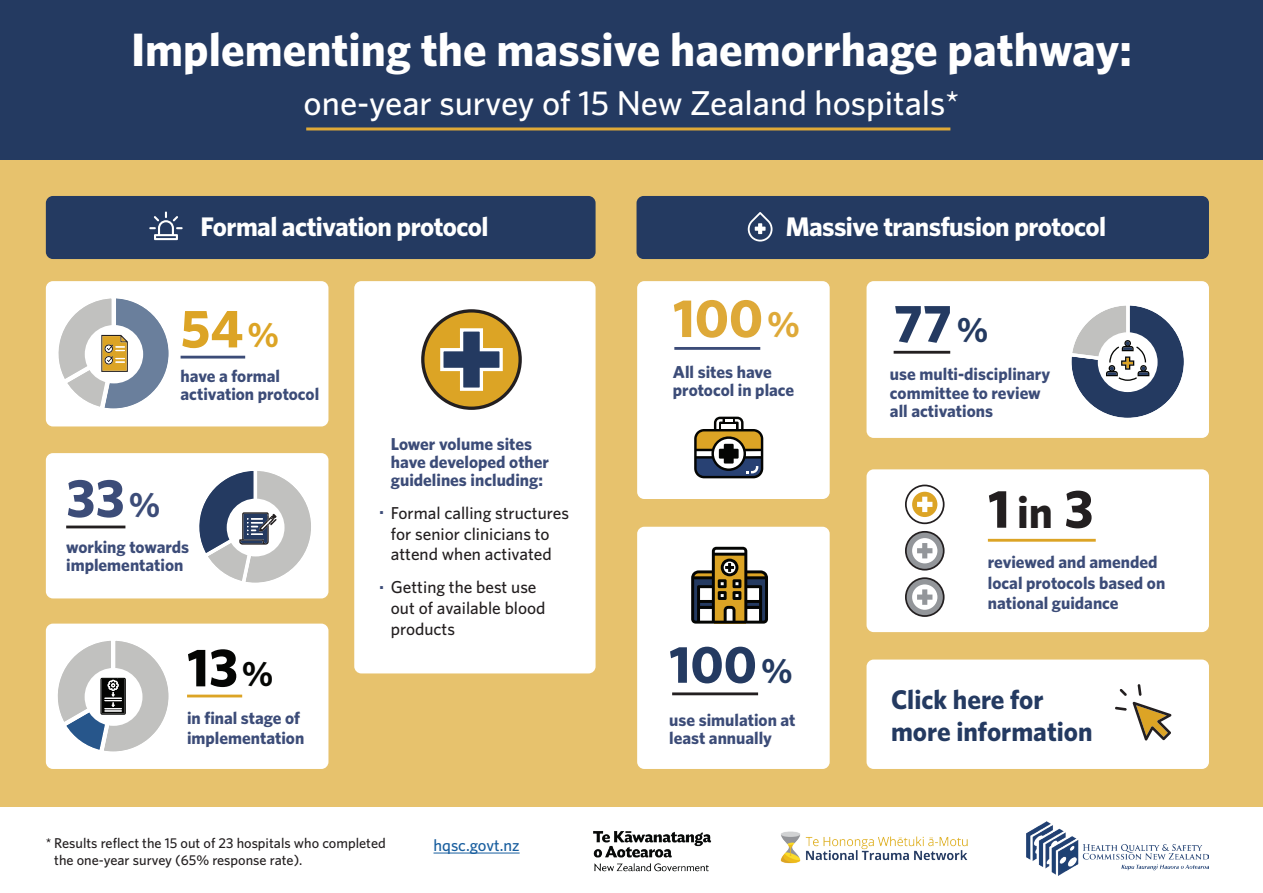
<style>
.page{position:relative;width:1263px;height:893px;background:#fff}
.page>*{position:absolute;margin:0;border:0;box-sizing:border-box;transform-origin:0 0}
.t1{font:700 53.85px "Whitney";color:#dea938}
.t2{font:700 53.85px "Whitney";color:#231f20}
.t3{font:700 53.85px "Whitney";color:#dca425}
.t4{font:700 53.85px "Whitney";color:#040503}
.t5{font:700 53.85px "Whitney";color:#3c4c78}
.t6{font:700 53.85px "Whitney";color:#243a61}
.t7{font:700 52.35px "Whitney";color:#243a61}
.t8{font:700 46.8px "Whitney";color:#fff}
.t9{font:500 34.5px "Whitney";color:#fff}
.t10{font:700 27px/31.5px "Whitney";color:#243a61}
.t11{font:700 26.85px "Whitney";letter-spacing:-.02em;color:#fff}
.t12{font:700 17.25px/18.5px "Whitney";color:#3c4c78}
.t13{font:500 17.25px/20.7px "Whitney";color:#231f20}
.t14{font:700 16.95px "Whitney";color:#3c4c78}
.t15{font:500 16.5px "Whitney";color:#175d9e}
.t16{font:500 14.25px/17.1px "Whitney";color:#231f20}
.s1{font-size:35.4px}
.s2{font-size:36.75px}
.s3{font-size:45px}
</style>
<div class="page">
<div style="left:0;top:144px;width:1263px;height:662px;background:#e7c26d"></div>
<div style="left:46px;top:196px;width:550px;height:63px;background:#243a61;border-radius:7px"></div>
<div style="left:637px;top:281px;width:193px;height:218px;background:#fff;border-radius:7px"></div>
<div style="left:46px;top:281px;width:282px;height:145px;background:#fff;border-radius:7px"></div>
<div style="left:46px;top:453px;width:282px;height:145px;background:#fff;border-radius:7px"></div>
<div style="left:46px;top:624px;width:282px;height:145px;background:#fff;border-radius:7px"></div>
<div style="left:866px;top:469px;width:343px;height:163px;background:#fff;border-radius:7px"></div>
<div style="left:866px;top:281px;width:343px;height:157px;background:#fff;border-radius:7px"></div>
<div style="left:866px;top:660px;width:343px;height:109px;background:#fff;border-radius:7px"></div>
<div style="left:637px;top:527px;width:193px;height:242px;background:#fff;border-radius:7px"></div>
<div style="left:636px;top:196px;width:573px;height:63px;background:#243a61;border-radius:7px"></div>
<div style="left:354px;top:281px;width:241px;height:392px;background:#fff;border-radius:7px"></div>
<div style="left:0;top:0;width:1263px;height:159px;background:#243a61"></div>
<img style="left:1027px;top:821px;width:181px;height:54px">
<img style="left:780px;top:831px;width:188px;height:33px">
<img style="left:593px;top:831px;width:119px;height:41px">
<svg style="left:748px;top:212px;width:24px;height:30px"></svg>
<svg style="left:149px;top:211px;width:34px;height:29px"></svg>
<svg style="left:694px;top:417px;width:69px;height:61px"></svg>
<svg style="left:691px;top:547px;width:77px;height:77px"></svg>
<hr style="left:306px;top:127px;width:644px;height:3px;background:#dea938">
<hr style="left:181px;top:356px;width:64px;height:3px;background:#3c4c78">
<hr style="left:674px;top:347px;width:86px;height:3px;background:#3c4c78">
<hr style="left:187px;top:695px;width:55px;height:2px;background:#dca425">
<hr style="left:66px;top:526px;width:59px;height:2px;background:#231f20">
<hr style="left:988px;top:539px;width:108px;height:3px;background:#dca425">
<svg style="left:58px;top:298px;width:111px;height:111px"></svg>
<svg style="left:199px;top:471px;width:112px;height:112px"></svg>
<svg style="left:57px;top:640px;width:112px;height:112px"></svg>
<hr style="left:894px;top:351px;width:56px;height:3px;background:#231f20">
<hr style="left:672px;top:692px;width:86px;height:3px;background:#231f20">
<svg style="left:1071px;top:305px;width:113px;height:113px"></svg>
<hr style="left:433px;top:853px;width:87px;height:1px;background:#175d9e">
<svg style="left:1120px;top:689px;width:7px;height:7px"></svg>
<svg style="left:1137px;top:684px;width:4px;height:12px"></svg>
<svg style="left:1115px;top:702px;width:56px;height:38px"></svg>
<svg style="left:423px;top:311px;width:97px;height:97px"></svg>
<svg style="left:906px;top:485px;width:38px;height:38px"></svg>
<div style="left:905px;top:485px;width:39px;height:39px;border:2px solid #231f20;border-radius:50%"></div>
<svg style="left:912px;top:492px;width:25px;height:25px"></svg>
<svg style="left:906px;top:578px;width:38px;height:38px"></svg>
<div style="left:905px;top:577px;width:39px;height:40px;border:2px solid #231f20;border-radius:50%"></div>
<svg style="left:912px;top:584px;width:25px;height:26px"></svg>
<svg style="left:906px;top:532px;width:38px;height:38px"></svg>
<div style="left:905px;top:531px;width:39px;height:39px;border:2px solid #231f20;border-radius:50%"></div>
<svg style="left:912px;top:538px;width:25px;height:25px"></svg>
<h3 class="t8" style="left:131px;top:19px;width:1002px">Implementing the massive haemorrhage pathway:</h3>
<h3 class="t9" style="left:304px;top:80px;width:657px">one-year survey of 15 New Zealand hospitals*</h3>
<h3 class="t11" style="left:201px;top:209px;width:289px">Formal activation protocol</h3>
<h3 class="t11" style="left:786px;top:209px;width:322px">Massive transfusion protocol</h3>
<h1 class="t3" style="left:181px;top:292px;width:100px">54<span class="s1">%</span></h1>
<h1 class="t1" style="left:673px;top:282px;width:129px">100<span class="s2">%</span></h1>
<h1 class="t6" style="left:894px;top:288px;width:96px">77<span class="s1">%</span></h1>
<p class="t12" style="left:181px;top:366px;width:140px">have a formal activation protocol</p>
<p class="t12" style="left:673px;top:362px;width:123px">All sites have protocol in place</p>
<h1 class="t5" style="left:66px;top:462px;width:96px">33 <span class="s1">%</span></h1>
<p class="t12" style="left:66px;top:537px;width:125px">working towards implementation</p>
<h1 class="t4" style="left:187px;top:631px;width:88px">13<span class="s1">%</span></h1>
<p class="t12" style="left:187px;top:707px;width:119px;line-height:20.7px">in final stage of implementation</p>
<p class="t12" style="left:391px;top:434px;width:160px">Lower volume sites have developed other guidelines including:</p>
<p class="t13" style="left:391px;top:502px;width:180px">Formal calling structures for senior clinicians to attend when activated</p>
<p class="t13" style="left:391px;top:577px;width:156px">Getting the best use out of available blood products</p>
<p class="t14" style="left:380px;top:497px;width:6px">.</p>
<p class="t14" style="left:380px;top:571px;width:6px">.</p>
<p class="t16" style="left:54px;top:834px;width:333px;text-indent:-8px">* Results reflect the 15 out of 23 hospitals who completed the one-year survey (65% response rate).</p>
<p class="t15" style="left:433px;top:835px;width:88px">hqsc.govt.nz</p>
<h2 class="t7" style="left:669px;top:629px;width:125px">100<span class="s1">%</span></h2>
<p class="t12" style="left:669px;top:710px;width:128px">use simulation at least annually</p>
<p class="t12" style="left:890px;top:365px;width:162px">use multi-disciplinary committee to review all activations</p>
<h1 class="t2" style="left:988px;top:473px;width:107px">1 <span class="s3">in</span> 3</h1>
<p class="t12" style="left:988px;top:551px;width:179px;line-height:20.7px">reviewed and amended local protocols based on national guidance</p>
<h3 class="t10" style="left:891px;top:684px;width:203px">Click here for more information</h3>
</div>
